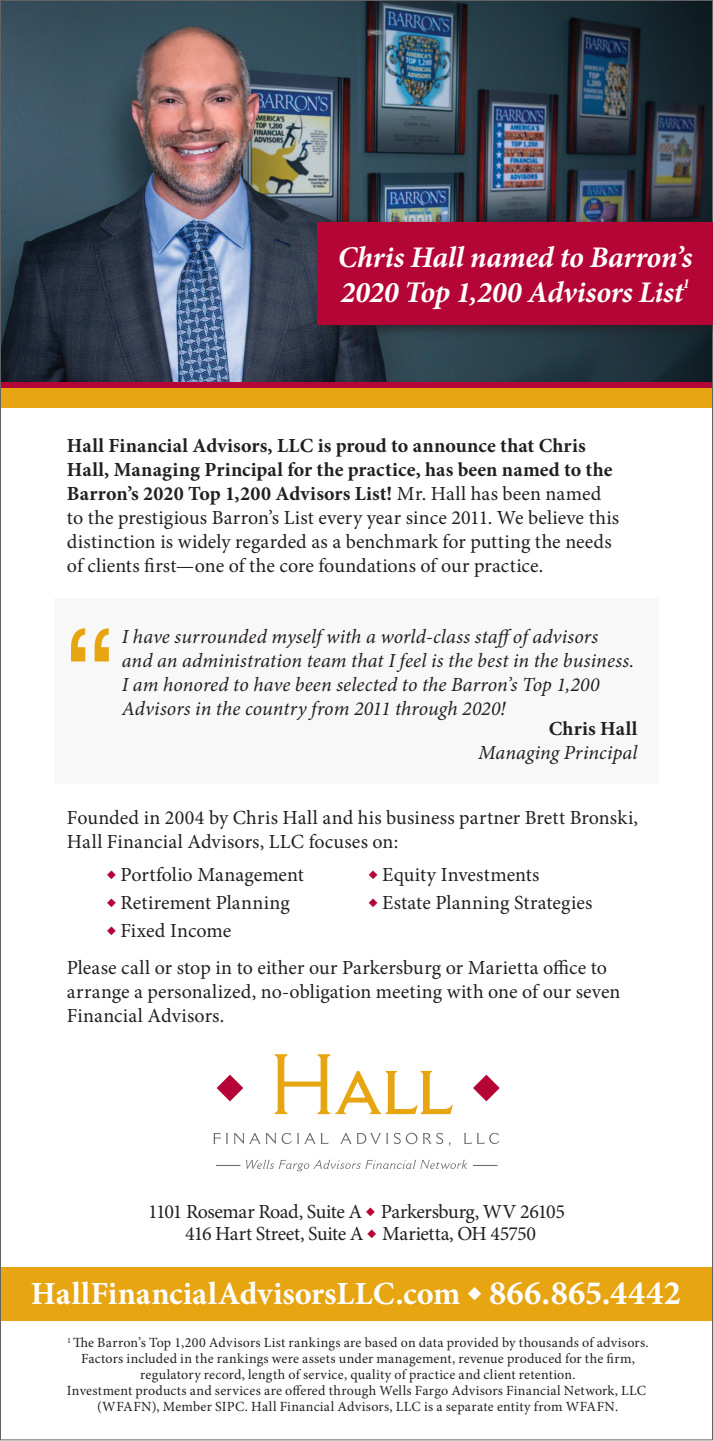
<style>
.page{position:relative;width:713px;height:1441px;background:#fff}
.page>*{position:absolute;margin:0;border:0;box-sizing:border-box;transform-origin:0 0}
.t1{font:128.6px "Helvetica Neue LT Std";color:#e7a512}
.t2{font:700 32.4px "Minion Pro";color:#fff}
.t3{font:italic 700 30px/35.8px "Minion Pro";letter-spacing:-.01em;color:#fff}
.t4{font:20px/24px "Minion Pro";color:#231f20}
.t5{font:italic 20px/24px "Minion Pro";letter-spacing:.005em;color:#231f20}
.t6{font:20px/22px "Minion Pro";letter-spacing:-.025em;color:#231f20;text-align:center}
.t7{font:700 20px "Minion Pro";letter-spacing:.015em;color:#231f20}
.t8{font:14px/16px "Minion Pro";letter-spacing:.02em;color:#231f20;text-align:center}
.t9{font:italic 700 14px "Minion Pro";color:#fff}
.s1{font-weight:700}
.s2{color:#b50536}
.s3{font-size:34.2px}
</style>
<div class="page">
<div style="left:54px;top:598px;width:605px;height:186px;background:#f8f8f8"></div>
<img style="left:2px;top:2px;width:709px;height:380px">
<svg style="left:275px;top:1054px;width:178px;height:60px"></svg>
<svg style="left:217px;top:1074px;width:26px;height:27px"></svg>
<svg style="left:473px;top:1074px;width:27px;height:27px"></svg>
<svg style="left:213px;top:1133px;width:15px;height:11px"></svg>
<svg style="left:234px;top:1133px;width:42px;height:11px"></svg>
<svg style="left:282px;top:1133px;width:46px;height:11px"></svg>
<svg style="left:340px;top:1133px;width:48px;height:11px"></svg>
<svg style="left:394px;top:1132px;width:23px;height:12px"></svg>
<svg style="left:423px;top:1133px;width:20px;height:11px"></svg>
<svg style="left:464px;top:1133px;width:35px;height:11px"></svg>
<svg style="left:246px;top:1159px;width:221px;height:12px"></svg>
<svg style="left:216px;top:1165px;width:24px;height:1px"></svg>
<svg style="left:473px;top:1165px;width:24px;height:1px"></svg>
<div style="left:0;top:382px;width:713px;height:20px;background:#b50536"></div>
<div style="left:0;top:388px;width:713px;height:20px;background:#e7a512"></div>
<div style="left:0;top:1267px;width:713px;height:53px;background:#e7a512"></div>
<div style="left:311px;top:214px;width:402px;height:125px;background:#231f20;opacity:.75"></div>
<div style="left:317px;top:222px;width:396px;height:103px;background:#b50536"></div>
<h3 class="t3" style="left:338px;top:238px;width:356px">Chris Hall named to Barron’s<br>2020 Top 1,200 Advisors List</h3>
<p class="t9" style="left:683px;top:274px;width:8px">1</p>
<p class="t4" style="left:67px;top:434px;width:554px"><span class="s1">Hall Financial Advisors, LLC is proud to announce that Chris Hall, Managing Principal for the practice, has been named to the Barron’s 2020 Top 1,200 Advisors List!</span> Mr. Hall has been named to the prestigious Barron’s List every year since 2011. We believe this distinction is widely regarded as a benchmark for putting the needs of clients first—one of the core foundations of our practice.</p>
<h1 class="t1" style="left:63px;top:598px;width:56px">“</h1>
<p class="t5" style="left:122px;top:624px;width:514px">I have surrounded myself with a world-class staffof advisors<br>and an administration team that I feel is the best in the business.<br>I am honored to have been selected to the Barron’s Top 1,200<br>Advisors in the country from 2011 through 2020!</p>
<p class="t7" style="left:549px;top:715px;width:90px">Chris Hall</p>
<p class="t5" style="left:478px;top:741px;width:161px">Managing Principal</p>
<p class="t4" style="left:67px;top:805px;width:572px">Founded in 2004 by Chris Hall and his business partner Brett Bronski,<br>Hall Financial Advisors, LLC focuses on:</p>
<p class="t4" style="left:107px;top:863px;width:198px"><span class="s2">◆</span> Portfolio Management</p>
<p class="t4" style="left:107px;top:891px;width:184px"><span class="s2">◆</span> Retirement Planning</p>
<p class="t4" style="left:107px;top:919px;width:126px"><span class="s2">◆</span> Fixed Income</p>
<p class="t4" style="left:368px;top:863px;width:173px"><span class="s2">◆</span> Equity Investments</p>
<p class="t4" style="left:368px;top:891px;width:225px"><span class="s2">◆</span> Estate Planning Strategies</p>
<p class="t4" style="left:67px;top:955px;width:555px">Please call or stop in to either our Parkersburg or Marietta office to arrange a personalized, no-obligation meeting with one of our seven<br>Financial Advisors.</p>
<p class="t6" style="left:148px;top:1201px;width:418px">1101 Rosemar Road, Suite A <span class="s2">◆</span> Parkersburg, WV 26105<br>416 Hart Street, Suite A <span class="s2">◆</span> Marietta, OH 45750</p>
<h2 class="t2" style="left:31px;top:1271px;width:651px">HallFinancialAdvisorsLLC.com ◆ <span class="s3">866.865.4442</span></h2>
<p class="t8" style="left:67px;top:1335px;width:583px"><sup>1</sup> The Barron’s Top 1,200 Advisors List rankings are based on data provided by thousands of advisors.<br>Factors included in the rankings were assets under management, revenue produced for the firm, regulatory record, length of service, quality of practice and client retention.<br>Investment products and services are offered through Wells Fargo Advisors Financial Network, LLC (WFAFN), Member SIPC. Hall Financial Advisors, LLC is a separate entity from WFAFN.</p>
</div>
